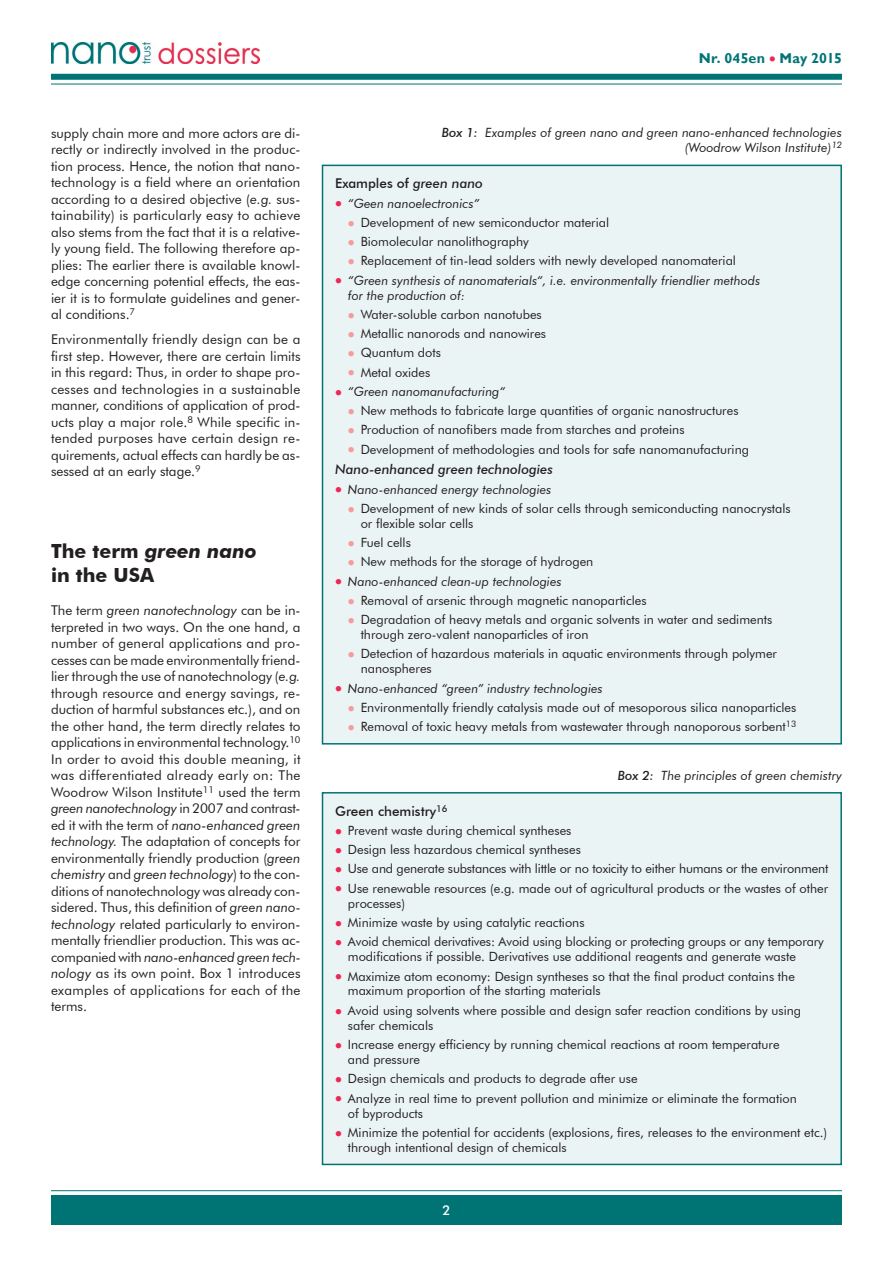
<style>
.page{position:relative;width:893px;height:1263px;background:#fff}
.page>*{position:absolute;margin:0;border:0;box-sizing:border-box;transform-origin:0 0}
.t1{font:700 19.5px/23.4px "Futura BT";color:#231f20}
.t2{font:700 14.25px "Gill Sans";letter-spacing:.015em;color:#007475}
.t3{font:13.5px/16.5px "Futura BT";color:#231f20;text-align:justify}
.t4{font:500 13.5px "Futura BT";color:#231f20}
.t5{font:italic 500 13.5px "Futura BT";color:#231f20}
.t6{font:500 13.5px "Futura BT";color:#fff}
.t7{font:12.75px/15px "Futura BT";color:#231f20}
.t8{font:italic 12.75px/15px "Futura BT";color:#231f20;text-align:right}
.s1{font-style:italic}
.s2{color:#ee2756}
.s3{font-weight:500}
.s4{color:#f69c9a}
</style>
<div class="page">
<div style="left:51px;top:74px;width:791px;height:6px;background:#007475"></div>
<hr style="left:51px;top:84px;width:791px;height:1px;background:#007475">
<div style="left:51px;top:1195px;width:791px;height:30px;background:#007475"></div>
<hr style="left:51px;top:1190px;width:791px;height:1px;background:#007475">
<img style="left:51px;top:43px;width:208px;height:21px">
<div style="left:322px;top:793px;width:519px;height:371px;background:#ebf4f5"></div>
<div style="left:322px;top:792px;width:520px;height:373px;border:2px solid #007475"></div>
<div style="left:322px;top:165px;width:519px;height:579px;background:#ebf4f5"></div>
<div style="left:322px;top:165px;width:520px;height:579px;border:2px solid #007475"></div>
<p class="t3" style="left:51px;top:125px;width:251px">supply chain more and more actors are di&shy;rectly or indirectly involved in the produc&shy;tion process. Hence, the notion that nano&shy;technology is a field where an orientation according to a desired objective (<span class="s1">e.g.</span> sus&shy;tainability) is particularly easy to achieve also stems from the fact that it is a relative&shy;ly young field. The following therefore ap&shy;plies: The earlier there is available knowl&shy;edge concerning potential effects, the eas&shy;ier it is to formulate guidelines and gener&shy;al conditions.<sup>7</sup></p>
<p class="t3" style="left:51px;top:331px;width:251px">Environmentally friendly design can be a first step. However, there are certain limits in this regard: Thus, in order to shape pro&shy;cesses and technologies in a sustainable manner, conditions of application of prod&shy;ucts play a major role.<sup>8</sup> While specific in&shy;tended purposes have certain design re&shy;quirements, actual effects can hardly be as&shy;sessed at an early stage.<sup>9</sup></p>
<h1 class="t1" style="left:51px;top:539px;width:207px">The term <span class="s1">green nano </span>in the USA</h1>
<p class="t3" style="left:51px;top:602px;width:251px">The term <span class="s1">green nanotechnology</span> can be in&shy;terpreted in two ways. On the one hand, a number of general applications and pro&shy;cesses can be made environmentally friend&shy;lier through the use of nanotechnology (<span class="s1">e.g. </span>through resource and energy savings, re&shy;duction of harmful substances etc.), and on the other hand, the term directly relates to applications in environmental technology.<sup>10<br></sup>In order to avoid this double meaning, it was differentiated already early on: The Woodrow Wilson Institute<sup>11</sup> used the term <span class="s1">green nanotechnology</span> in 2007 and contrast&shy;ed it with the term of <span class="s1">nano-enhanced green technology.</span> The adaptation of concepts for environmentally friendly production (<span class="s1">green chemistry</span> and <span class="s1">green technology</span>) to the con&shy;ditions of nanotechnology was already con&shy;sidered. Thus, this definition of <span class="s1">green nano&shy;technology</span> related particularly to environ&shy;mentally friendlier production. This was ac&shy;companied with <span class="s1">nano-enhanced green tech&shy;nology</span> as its own point. Box 1 introduces examples of applications for each of the terms.</p>
<p class="t2" style="left:699px;top:50px;width:145px">Nr. 045en <span class="s2">•</span> May 2015</p>
<p class="t8" style="left:442px;top:125px;width:402px"><span class="s3">Box 1:</span> Examples of green nano and green nano-enhanced technologies (Woodrow Wilson Institute)<sup>12</sup></p>
<p class="t4" style="left:335px;top:175px;width:149px">Examples of <span class="s1">green nano</span></p>
<p class="t8" style="left:335px;top:195px;width:146px"><span class="s2">•</span> “Geen nanoelectronics”</p>
<p class="t7" style="left:348px;top:215px;width:263px"><span class="s4">•</span> Development of new semiconductor material</p>
<p class="t7" style="left:348px;top:234px;width:182px"><span class="s4">•</span> Biomolecular nanolithography</p>
<p class="t7" style="left:348px;top:253px;width:390px"><span class="s4">•</span> Replacement of tin-lead solders with newly developed nanomaterial</p>
<p class="t8" style="left:348px;top:272px;width:414px;text-align:left;text-indent:-13px"><span class="s2">•</span> “Green synthesis of nanomaterials“, i.e. environmentally friendlier methods for the production of:</p>
<p class="t7" style="left:348px;top:307px;width:195px"><span class="s4">•</span> Water-soluble carbon nanotubes</p>
<p class="t7" style="left:348px;top:326px;width:200px"><span class="s4">•</span> Metallic nanorods and nanowires</p>
<p class="t7" style="left:348px;top:345px;width:95px"><span class="s4">•</span> Quantum dots</p>
<p class="t7" style="left:348px;top:364px;width:84px"><span class="s4">•</span> Metal oxides</p>
<p class="t8" style="left:335px;top:384px;width:172px"><span class="s2">•</span> “Green nanomanufacturing“</p>
<p class="t7" style="left:348px;top:403px;width:392px"><span class="s4">•</span> New methods to fabricate large quantities of organic nanostructures</p>
<p class="t7" style="left:348px;top:422px;width:338px"><span class="s4">•</span> Production of nanofibers made from starches and proteins</p>
<p class="t7" style="left:348px;top:441px;width:403px"><span class="s4">•</span> Development of methodologies and tools for safe nanomanufacturing</p>
<p class="t5" style="left:335px;top:461px;width:219px">Nano-enhanced green technologies</p>
<p class="t8" style="left:335px;top:481px;width:218px"><span class="s2">•</span> Nano-enhanced energy technologies</p>
<p class="t7" style="left:361px;top:501px;width:432px;text-indent:-13px"><span class="s4">•</span> Development of new kinds of solar cells through semiconducting nanocrystals or flexible solar cells</p>
<p class="t7" style="left:348px;top:535px;width:65px"><span class="s4">•</span> Fuel cells</p>
<p class="t7" style="left:348px;top:554px;width:247px"><span class="s4">•</span> New methods for the storage of hydrogen</p>
<p class="t8" style="left:335px;top:573px;width:228px"><span class="s2">•</span> Nano-enhanced clean-up technologies</p>
<p class="t7" style="left:348px;top:593px;width:300px"><span class="s4">•</span> Removal of arsenic through magnetic nanoparticles</p>
<p class="t7" style="left:361px;top:612px;width:413px;text-indent:-13px"><span class="s4">•</span> Degradation of heavy metals and organic solvents in water and sediments through zero-valent nanoparticles of iron</p>
<p class="t7" style="left:361px;top:646px;width:418px;text-indent:-13px"><span class="s4">•</span> Detection of hazardous materials in aquatic environments through polymer nanospheres</p>
<p class="t8" style="left:335px;top:680px;width:269px"><span class="s2">•</span> Nano-enhanced “green” industry technologies</p>
<p class="t7" style="left:348px;top:700px;width:450px"><span class="s4">•</span> Environmentally friendly catalysis made out of mesoporous silica nanoparticles</p>
<p class="t7" style="left:348px;top:719px;width:450px"><span class="s4">•</span> Removal of toxic heavy metals from wastewater through nanoporous sorbent<sup>13</sup></p>
<p class="t8" style="left:618px;top:767px;width:226px"><span class="s3">Box 2:</span> The principles of green chemistry</p>
<p class="t4" style="left:335px;top:803px;width:114px">Green chemistry<sup>16</sup></p>
<p class="t7" style="left:335px;top:823px;width:238px"><span class="s2">•</span> Prevent waste during chemical syntheses</p>
<p class="t7" style="left:335px;top:842px;width:247px"><span class="s2">•</span> Design less hazardous chemical syntheses</p>
<p class="t7" style="left:335px;top:861px;width:495px"><span class="s2">•</span> Use and generate substances with little or no toxicity to either humans or the environment</p>
<p class="t7" style="left:348px;top:880px;width:482px;text-indent:-13px"><span class="s2">•</span> Use renewable resources (e.g. made out of agricultural products or the wastes of other processes)</p>
<p class="t7" style="left:335px;top:915px;width:251px"><span class="s2">•</span> Minimize waste by using catalytic reactions</p>
<p class="t7" style="left:348px;top:934px;width:477px;text-indent:-13px"><span class="s2">•</span> Avoid chemical derivatives: Avoid using blocking or protecting groups or any temporary modifications if possible. Derivatives use additional reagents and generate waste</p>
<p class="t7" style="left:348px;top:968px;width:448px;text-indent:-13px"><span class="s2">•</span> Maximize atom economy: Design syntheses so that the final product contains the maximum proportion of the starting materials</p>
<p class="t7" style="left:348px;top:1002px;width:455px;text-indent:-13px"><span class="s2">•</span> Avoid using solvents where possible and design safer reaction conditions by using safer chemicals</p>
<p class="t7" style="left:348px;top:1037px;width:433px;text-indent:-13px"><span class="s2">•</span> Increase energy efficiency by running chemical reactions at room temperature and pressure</p>
<p class="t7" style="left:335px;top:1071px;width:304px"><span class="s2">•</span> Design chemicals and products to degrade after use</p>
<p class="t7" style="left:348px;top:1090px;width:450px;text-indent:-13px"><span class="s2">•</span> Analyze in real time to prevent pollution and minimize or eliminate the formation of byproducts</p>
<p class="t7" style="left:348px;top:1124px;width:481px;text-indent:-13px"><span class="s2">•</span> Minimize the potential for accidents (explosions, fires, releases to the environment etc.) through intentional design of chemicals</p>
<p class="t6" style="left:442px;top:1202px;width:10px">2</p>
</div>
